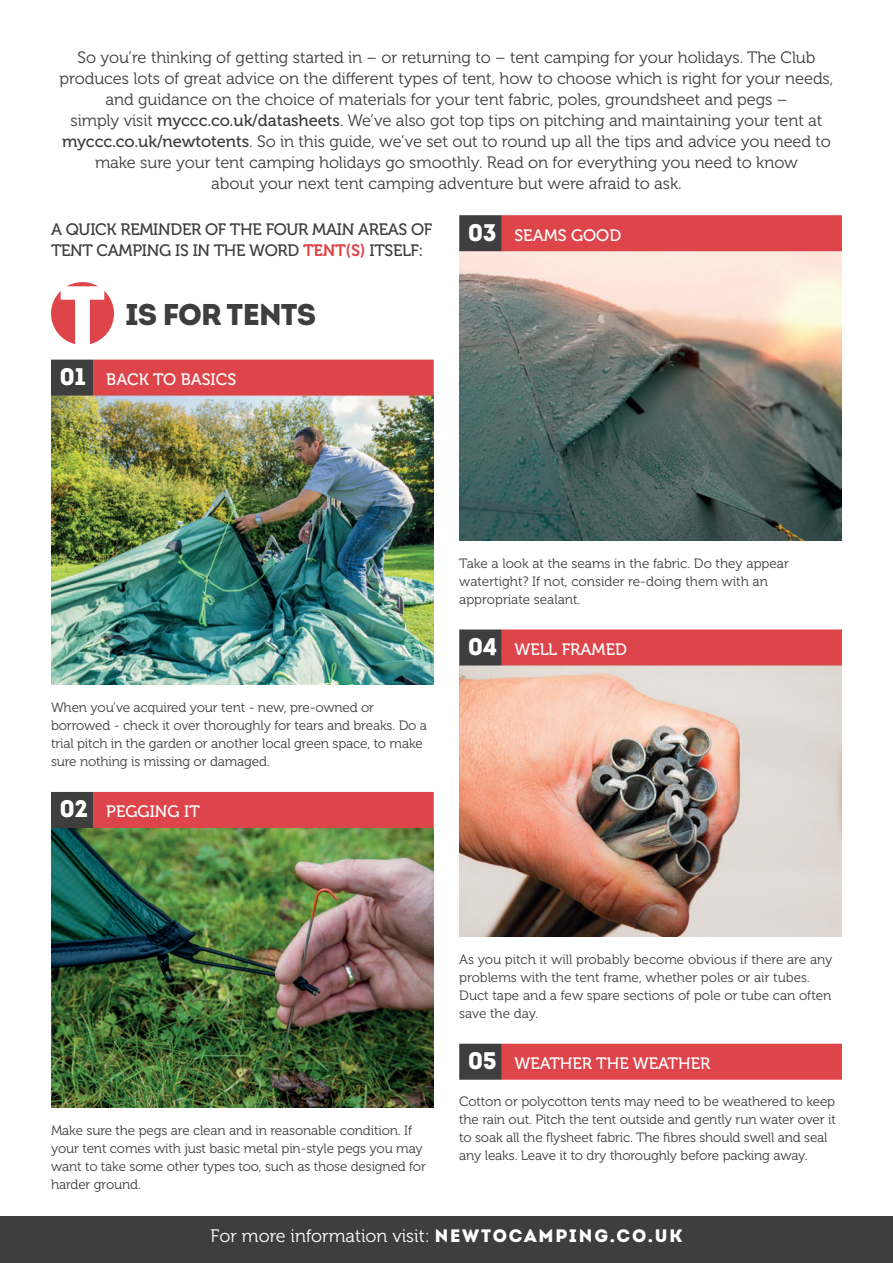
<style>
.page{position:relative;width:893px;height:1263px;background:#fff}
.page>*{position:absolute;margin:0;border:0;box-sizing:border-box;transform-origin:0 0}
.t1{font:30px "Intro Black Caps";letter-spacing:-.03em;color:#3e3e3f}
.t2{font:24px "Intro Black Caps";letter-spacing:-.02em;color:#fff}
.t3{font:18px "Museo 300";color:#fff}
.t4{font:16.5px/21px "Museo 300";letter-spacing:-.005em;color:#3e3e3f;text-align:center}
.t5{font:16.5px/21px "Museo 500";letter-spacing:-.02em;color:#3e3e3f}
.t6{font:16.5px "Museo 500";color:#fff}
.t7{font:13.5px/18px "Museo 300";letter-spacing:-.01em;color:#3e3e3f}
.s1{font-family:"Museo 500"}
.s2{font-family:"Museo 700";color:#dd454a}
.s3{font-family:"Intro Black Caps"}
</style>
<div class="page">
<img style="left:459px;top:251px;width:383px;height:289px">
<img style="left:459px;top:665px;width:383px;height:272px">
<img style="left:51px;top:396px;width:383px;height:288px">
<img style="left:51px;top:828px;width:383px;height:280px">
<div style="left:94px;top:360px;width:340px;height:36px;background:#dd454a"></div>
<div style="left:51px;top:360px;width:43px;height:36px;background:#3e3e3f"></div>
<div style="left:502px;top:215px;width:340px;height:36px;background:#dd454a"></div>
<div style="left:459px;top:215px;width:43px;height:36px;background:#3e3e3f"></div>
<div style="left:94px;top:792px;width:340px;height:36px;background:#dd454a"></div>
<div style="left:51px;top:792px;width:43px;height:36px;background:#3e3e3f"></div>
<div style="left:502px;top:629px;width:340px;height:36px;background:#dd454a"></div>
<div style="left:459px;top:629px;width:43px;height:36px;background:#3e3e3f"></div>
<div style="left:502px;top:1044px;width:340px;height:36px;background:#dd454a"></div>
<div style="left:459px;top:1044px;width:43px;height:36px;background:#3e3e3f"></div>
<div style="left:0;top:1216px;width:893px;height:47px;background:#3e3e3f"></div>
<svg style="left:51px;top:282px;width:63px;height:62px"></svg>
<p class="t4" style="left:60px;top:48px;width:775px">So you’re thinking of getting started in – or returning to – tent camping for your holidays. The Club produces lots of great advice on the different types of tent, how to choose which is right for your needs, and guidance on the choice of materials for your tent fabric, poles, groundsheet and pegs –<br>simply visit <span class="s1">myccc.co.uk/datasheets</span>. We’ve also got top tips on pitching and maintaining your tent at <span class="s1">myccc.co.uk/newtotents</span>. So in this guide, we’ve set out to round up all the tips and advice you need to make sure your tent camping holidays go smoothly. Read on for everything you need to know<br>about your next tent camping adventure but were afraid to ask.</p>
<p class="t5" style="left:51px;top:219px;width:383px">A QUICK REMINDER OF THE FOUR MAIN AREAS OF<br>TENT CAMPING IS IN THE WORD <span class="s2">TENT(S)</span> ITSELF:</p>
<p class="t1" style="left:125px;top:295px;width:193px">IS FOR TENTS</p>
<p class="t2" style="left:60px;top:361px;width:28px">01</p>
<p class="t6" style="left:106px;top:370px;width:131px">BACK TO BASICS</p>
<p class="t2" style="left:468px;top:217px;width:30px">03</p>
<p class="t6" style="left:514px;top:226px;width:108px">SEAMS GOOD</p>
<p class="t7" style="left:51px;top:698px;width:378px">When you’ve acquired your tent - new, pre-owned or borrowed - check it over thoroughly for tears and breaks. Do a trial pitch in the garden or another local green space, to make sure nothing is missing or damaged.</p>
<p class="t2" style="left:60px;top:793px;width:30px">02</p>
<p class="t6" style="left:106px;top:803px;width:95px">PEGGING IT</p>
<p class="t7" style="left:459px;top:554px;width:331px">Take a look at the seams in the fabric. Do they appear watertight? If not, consider re-doing them with an appropriate sealant.</p>
<p class="t2" style="left:468px;top:631px;width:31px">04</p>
<p class="t6" style="left:514px;top:640px;width:114px">WELL FRAMED</p>
<p class="t7" style="left:51px;top:1121px;width:376px">Make sure the pegs are clean and in reasonable condition. If your tent comes with just basic metal pin-style pegs you may want to take some other types too, such as those designed for harder ground.</p>
<p class="t7" style="left:459px;top:950px;width:375px">As you pitch it will probably become obvious if there are any problems with the tent frame, whether poles or air tubes.<br>Duct tape and a few spare sections of pole or tube can often save the day.</p>
<p class="t2" style="left:468px;top:1045px;width:31px">05</p>
<p class="t6" style="left:514px;top:1054px;width:197px">WEATHER THE WEATHER</p>
<p class="t7" style="left:459px;top:1092px;width:378px">Cotton or polycotton tents may need to be weathered to keep the rain out. Pitch the tent outside and gently run water over it to soak all the flysheet fabric. The fibres should swell and seal any leaks. Leave it to dry thoroughly before packing away.</p>
<p class="t3" style="left:211px;top:1226px;width:473px">For more information visit: <span class="s3">NEWTOCAMPING.CO.UK</span></p>
</div>
